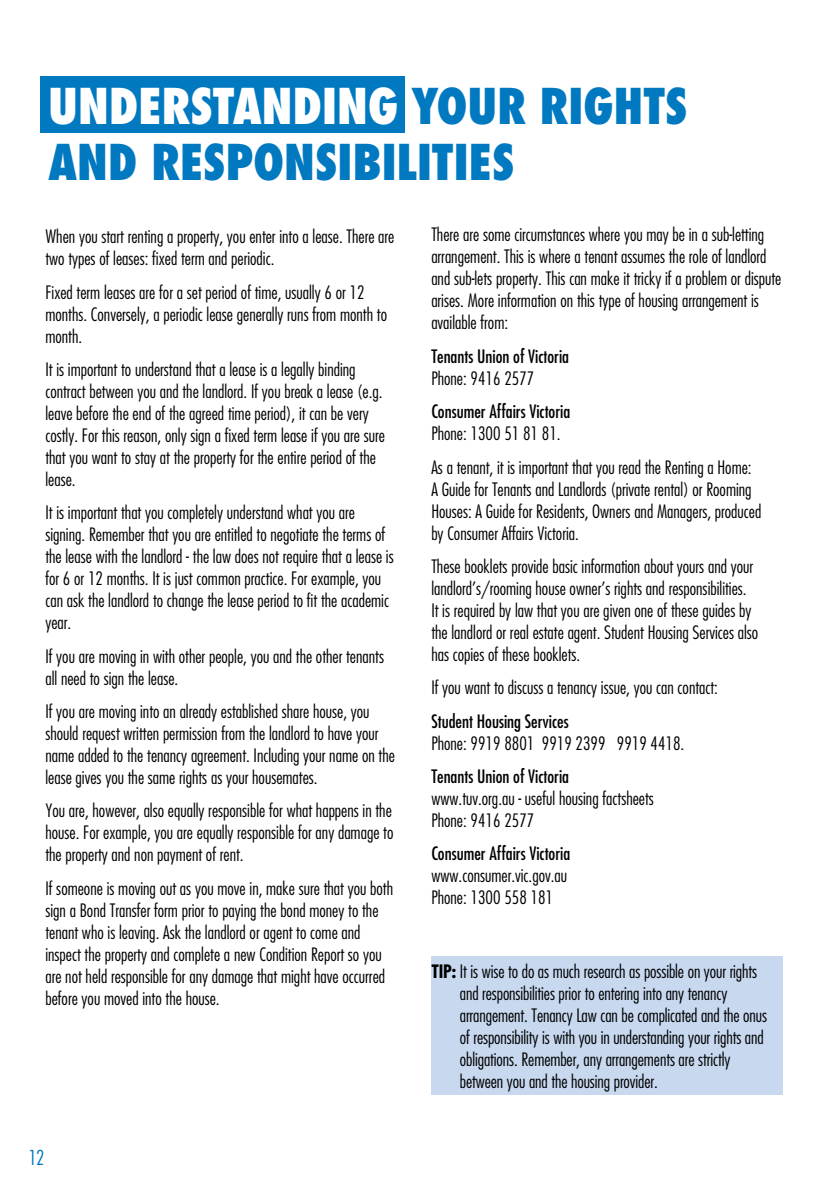
<style>
.page{position:relative;width:840px;height:1191px;background:#fff}
.page>*{position:absolute;margin:0;border:0;box-sizing:border-box;transform-origin:0 0}
.t1{font:800 condensed 48px/56px "Futura";letter-spacing:-.01em;color:#0079c1}
.t2{font:300 condensed 20px "Futura";color:#0079c1}
.t3{font:300 condensed 18px/22px "Futura";color:#000}
.t4{font:condensed 18px "Futura";color:#000}
.s1{color:#fff}
.s2{font-weight:700}
</style>
<div class="page">
<div style="left:40px;top:76px;width:364px;height:57px;background:#0079c1"></div>
<div style="left:431px;top:956px;width:351px;height:138px;background:#c7d8ef"></div>
<h1 class="t1" style="left:48px;top:77px;width:640px"><span class="s1">UNDERSTANDING</span> YOUR RIGHTS<br>AND RESPONSIBILITIES</h1>
<p class="t3" style="left:45px;top:225px;width:350px">When you start renting a property, you enter into a lease. There are two types of leases: fixed term and periodic.</p>
<p class="t3" style="left:45px;top:280px;width:343px">Fixed term leases are for a set period of time, usually 6 or 12 months. Conversely, a periodic lease generally runs from month to month.</p>
<p class="t3" style="left:45px;top:358px;width:341px">It is important to understand that a lease is a legally binding contract between you and the landlord. If you break a lease (e.g. leave before the end of the agreed time period), it can be very costly. For this reason, only sign a fixed term lease if you are sure that you want to stay at the property for the entire period of the lease.</p>
<p class="t3" style="left:45px;top:501px;width:349px">It is important that you completely understand what you are signing. Remember that you are entitled to negotiate the terms of the lease with the landlord - the law does not require that a lease is for 6 or 12 months. It is just common practice. For example, you can ask the landlord to change the lease period to fit the academic year.</p>
<p class="t3" style="left:45px;top:644px;width:340px">If you are moving in with other people, you and the other tenants all need to sign the lease.</p>
<p class="t3" style="left:45px;top:700px;width:351px">If you are moving into an already established share house, you should request written permission from the landlord to have your name added to the tenancy agreement. Including your name on the lease gives you the same rights as your housemates.</p>
<p class="t3" style="left:45px;top:799px;width:349px;text-align:justify">You are, however, also equally responsible for what happens in the house. For example, you are equally responsible for any damage to the property and non payment of rent.</p>
<p class="t3" style="left:45px;top:876px;width:349px">If someone is moving out as you move in, make sure that you both sign a Bond Transfer form prior to paying the bond money to the tenant who is leaving. Ask the landlord or agent to come and inspect the property and complete a new Condition Report so you are not held responsible for any damage that might have occurred before you moved into the house.</p>
<p class="t2" style="left:28px;top:1145px;width:18px">12</p>
<p class="t3" style="left:431px;top:223px;width:351px">There are some circumstances where you may be in a sub-letting arrangement. This is where a tenant assumes the role of landlord and sub-lets property. This can make it tricky if a problem or dispute arises. More information on this type of housing arrangement is available from:</p>
<p class="t4" style="left:431px;top:345px;width:139px">Tenants Union of Victoria</p>
<p class="t3" style="left:431px;top:367px;width:104px">Phone: 9416 2577</p>
<p class="t4" style="left:431px;top:400px;width:140px">Consumer Affairs Victoria</p>
<p class="t3" style="left:431px;top:416px;width:322px;line-height:33.4px">Phone: 1300 51 81 81.<br>As a tenant, it is important that you read the Renting a Home:</p>
<p class="t3" style="left:431px;top:477px;width:331px">A Guide for Tenants and Landlords (private rental) or Rooming<br>Houses: A Guide for Residents, Owners and Managers, produced by Consumer Affairs Victoria.</p>
<p class="t3" style="left:431px;top:555px;width:328px">These booklets provide basic information about yours and your landlord’s/rooming house owner’s rights and responsibilities.<br>It is required by law that you are given one of these guides by the landlord or real estate agent. Student Housing Services also has copies of these booklets.</p>
<p class="t3" style="left:431px;top:676px;width:288px">If you want to discuss a tenancy issue, you can contact:</p>
<p class="t4" style="left:431px;top:709px;width:139px">Student Housing Services</p>
<p class="t3" style="left:431px;top:731px;width:254px">Phone: 9919 8801 9919 2399 9919 4418.</p>
<p class="t4" style="left:431px;top:765px;width:139px">Tenants Union of Victoria</p>
<p class="t3" style="left:431px;top:787px;width:224px">www.tuv.org.au - useful housing factsheets<br>Phone: 9416 2577</p>
<p class="t4" style="left:431px;top:842px;width:140px">Consumer Affairs Victoria</p>
<p class="t3" style="left:431px;top:864px;width:137px">www.consumer.vic.gov.au<br>Phone: 1300 558 181</p>
<p class="t3" style="left:459px;top:959px;width:308px;text-indent:-28px"><span class="s2">TIP:</span> It is wise to do as much research as possible on your rights and responsibilities prior to entering into any tenancy arrangement. Tenancy Law can be complicated and the onus of responsibility is with you in understanding your rights and obligations. Remember, any arrangements are strictly between you and the housing provider.</p>
</div>
